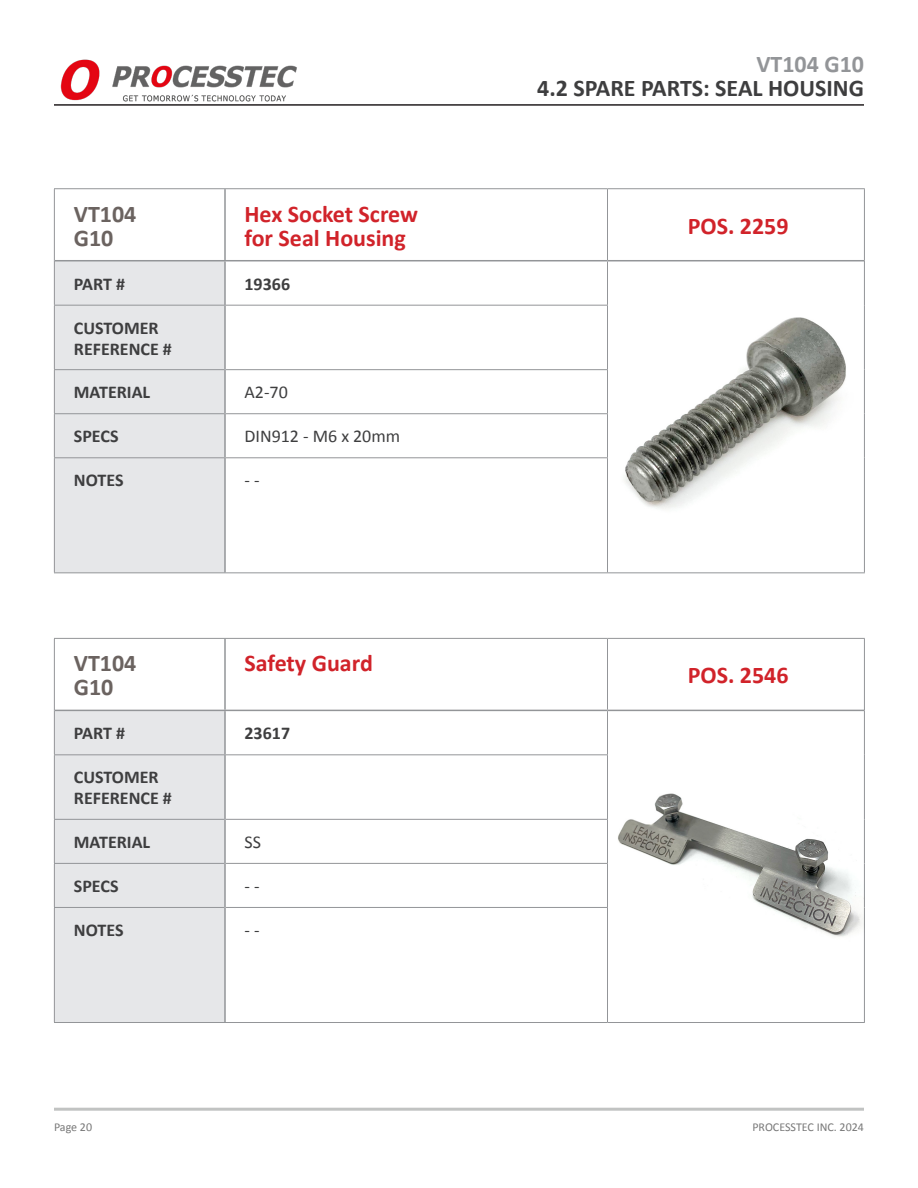
<style>
.page{position:relative;width:918px;height:1188px;background:#fff}
.page>*{position:absolute;margin:0;border:0;box-sizing:border-box;transform-origin:0 0}
.t1{font:700 24px "Calibri";color:#d1232a}
.t2{font:700 24px "Calibri";color:#3e3e3f}
.t3{font:700 24px "Calibri";color:#6b6360}
.t4{font:700 24px "Calibri";color:#939598}
.t5{font:700 18px "Calibri";color:#3e3e3f}
.t6{font:18px "Calibri";color:#3e3e3f}
.t7{font:12px "Calibri";color:#787878}
</style>
<div class="page">
<hr style="left:54px;top:104px;width:810px;height:2px;background:#231f20">
<img style="left:60px;top:59px;width:237px;height:42px">
<hr style="left:54px;top:1108px;width:810px;height:3px;background:#c1c3c2">
<div style="left:55px;top:261px;width:169px;height:311px;background:#e6e7e9"></div>
<hr style="left:54px;top:305px;width:170px;height:1px;background:#939598">
<hr style="left:226px;top:305px;width:382px;height:1px;background:#939598">
<hr style="left:54px;top:369px;width:170px;height:1px;background:#939598">
<hr style="left:226px;top:369px;width:382px;height:1px;background:#939598">
<hr style="left:54px;top:413px;width:170px;height:1px;background:#939598">
<hr style="left:226px;top:413px;width:382px;height:1px;background:#939598">
<hr style="left:54px;top:457px;width:170px;height:1px;background:#939598">
<hr style="left:226px;top:457px;width:382px;height:1px;background:#939598">
<hr style="left:54px;top:572px;width:171px;height:1px;background:#939598">
<hr style="left:225px;top:572px;width:383px;height:1px;background:#939598">
<hr style="left:54px;top:261px;width:1px;height:44px;background:#939598">
<hr style="left:54px;top:306px;width:1px;height:63px;background:#939598">
<hr style="left:54px;top:370px;width:1px;height:43px;background:#939598">
<hr style="left:54px;top:414px;width:1px;height:43px;background:#939598">
<hr style="left:54px;top:458px;width:1px;height:114px;background:#939598">
<hr style="left:225px;top:188px;width:383px;height:1px;background:#939598">
<hr style="left:608px;top:188px;width:257px;height:1px;background:#939598">
<hr style="left:607px;top:189px;width:1px;height:71px;background:#939598">
<hr style="left:864px;top:189px;width:1px;height:72px;background:#939598">
<hr style="left:607px;top:261px;width:1px;height:44px;background:#939598">
<hr style="left:864px;top:261px;width:1px;height:44px;background:#939598">
<hr style="left:607px;top:306px;width:1px;height:63px;background:#939598">
<hr style="left:864px;top:305px;width:1px;height:65px;background:#939598">
<hr style="left:607px;top:370px;width:1px;height:43px;background:#939598">
<hr style="left:864px;top:370px;width:1px;height:44px;background:#939598">
<hr style="left:607px;top:414px;width:1px;height:43px;background:#939598">
<hr style="left:864px;top:414px;width:1px;height:44px;background:#939598">
<hr style="left:607px;top:458px;width:1px;height:114px;background:#939598">
<hr style="left:864px;top:458px;width:1px;height:114px;background:#939598">
<hr style="left:224px;top:261px;width:2px;height:44px;background:#939598">
<hr style="left:224px;top:305px;width:2px;height:65px;background:#939598">
<hr style="left:224px;top:370px;width:2px;height:44px;background:#939598">
<hr style="left:224px;top:414px;width:2px;height:44px;background:#939598">
<hr style="left:224px;top:458px;width:2px;height:114px;background:#939598">
<hr style="left:55px;top:260px;width:170px;height:1px;background:#939598">
<hr style="left:225px;top:260px;width:383px;height:1px;background:#939598">
<hr style="left:608px;top:260px;width:256px;height:1px;background:#939598">
<hr style="left:54px;top:188px;width:171px;height:1px;background:#939598">
<hr style="left:54px;top:189px;width:1px;height:72px;background:#939598">
<hr style="left:224px;top:189px;width:2px;height:71px;background:#939598">
<hr style="left:608px;top:572px;width:257px;height:1px;background:#939598">
<img style="left:624px;top:317px;width:222px;height:192px">
<div style="left:55px;top:711px;width:169px;height:311px;background:#e6e7e9"></div>
<hr style="left:54px;top:754px;width:170px;height:1px;background:#939598">
<hr style="left:226px;top:754px;width:382px;height:1px;background:#939598">
<hr style="left:54px;top:819px;width:170px;height:1px;background:#939598">
<hr style="left:226px;top:819px;width:382px;height:1px;background:#939598">
<hr style="left:54px;top:863px;width:170px;height:1px;background:#939598">
<hr style="left:226px;top:863px;width:382px;height:1px;background:#939598">
<hr style="left:54px;top:907px;width:170px;height:1px;background:#939598">
<hr style="left:226px;top:907px;width:382px;height:1px;background:#939598">
<hr style="left:54px;top:1022px;width:171px;height:1px;background:#939598">
<hr style="left:225px;top:1022px;width:383px;height:1px;background:#939598">
<hr style="left:54px;top:710px;width:1px;height:44px;background:#939598">
<hr style="left:54px;top:755px;width:1px;height:64px;background:#939598">
<hr style="left:54px;top:820px;width:1px;height:43px;background:#939598">
<hr style="left:54px;top:864px;width:1px;height:43px;background:#939598">
<hr style="left:54px;top:908px;width:1px;height:114px;background:#939598">
<hr style="left:225px;top:638px;width:383px;height:1px;background:#939598">
<hr style="left:608px;top:638px;width:257px;height:1px;background:#939598">
<hr style="left:607px;top:639px;width:1px;height:71px;background:#939598">
<hr style="left:864px;top:639px;width:1px;height:71px;background:#939598">
<hr style="left:607px;top:711px;width:1px;height:43px;background:#939598">
<hr style="left:864px;top:710px;width:1px;height:45px;background:#939598">
<hr style="left:607px;top:755px;width:1px;height:64px;background:#939598">
<hr style="left:864px;top:755px;width:1px;height:64px;background:#939598">
<hr style="left:607px;top:820px;width:1px;height:43px;background:#939598">
<hr style="left:864px;top:819px;width:1px;height:44px;background:#939598">
<hr style="left:607px;top:864px;width:1px;height:43px;background:#939598">
<hr style="left:864px;top:863px;width:1px;height:44px;background:#939598">
<hr style="left:607px;top:908px;width:1px;height:114px;background:#939598">
<hr style="left:864px;top:907px;width:1px;height:115px;background:#939598">
<hr style="left:224px;top:711px;width:2px;height:44px;background:#939598">
<hr style="left:224px;top:755px;width:2px;height:64px;background:#939598">
<hr style="left:224px;top:819px;width:2px;height:44px;background:#939598">
<hr style="left:224px;top:863px;width:2px;height:44px;background:#939598">
<hr style="left:224px;top:907px;width:2px;height:115px;background:#939598">
<hr style="left:55px;top:710px;width:170px;height:1px;background:#939598">
<hr style="left:225px;top:710px;width:383px;height:1px;background:#939598">
<hr style="left:608px;top:710px;width:256px;height:1px;background:#939598">
<hr style="left:54px;top:638px;width:171px;height:1px;background:#939598">
<hr style="left:54px;top:639px;width:1px;height:71px;background:#939598">
<hr style="left:224px;top:639px;width:2px;height:71px;background:#939598">
<hr style="left:608px;top:1022px;width:257px;height:1px;background:#939598">
<img style="left:618px;top:793px;width:246px;height:144px">
<p class="t3" style="left:74px;top:197px;width:64px">VT104</p>
<p class="t3" style="left:74px;top:221px;width:41px">G10</p>
<p class="t1" style="left:244px;top:197px;width:175px">Hex Socket Screw</p>
<p class="t1" style="left:244px;top:221px;width:163px">for Seal Housing</p>
<p class="t5" style="left:74px;top:271px;width:53px">PART #</p>
<p class="t5" style="left:244px;top:271px;width:47px">19366</p>
<p class="t5" style="left:74px;top:315px;width:86px">CUSTOMER</p>
<p class="t5" style="left:74px;top:336px;width:100px">REFERENCE #</p>
<p class="t5" style="left:74px;top:379px;width:78px">MATERIAL</p>
<p class="t6" style="left:244px;top:380px;width:45px">A2-70</p>
<p class="t5" style="left:74px;top:424px;width:46px">SPECS</p>
<p class="t6" style="left:244px;top:424px;width:157px">DIN912 - M6 x 20mm</p>
<p class="t5" style="left:74px;top:468px;width:51px">NOTES</p>
<p class="t6" style="left:244px;top:468px;width:17px">- -</p>
<p class="t3" style="left:74px;top:646px;width:64px">VT104</p>
<p class="t3" style="left:74px;top:670px;width:41px">G10</p>
<p class="t1" style="left:244px;top:646px;width:130px">Safety Guard</p>
<p class="t5" style="left:74px;top:721px;width:53px">PART #</p>
<p class="t5" style="left:244px;top:721px;width:47px">23617</p>
<p class="t5" style="left:74px;top:765px;width:86px">CUSTOMER</p>
<p class="t5" style="left:74px;top:786px;width:100px">REFERENCE #</p>
<p class="t5" style="left:74px;top:829px;width:78px">MATERIAL</p>
<p class="t6" style="left:244px;top:829px;width:18px">SS</p>
<p class="t5" style="left:74px;top:873px;width:46px">SPECS</p>
<p class="t6" style="left:244px;top:873px;width:17px">- -</p>
<p class="t5" style="left:74px;top:917px;width:51px">NOTES</p>
<p class="t6" style="left:244px;top:917px;width:17px">- -</p>
<h1 class="t4" style="left:756px;top:47px;width:109px">VT104 G10</h1>
<h1 class="t2" style="left:537px;top:71px;width:328px">4.2 SPARE PARTS: SEAL HOUSING</h1>
<p class="t1" style="left:688px;top:209px;width:102px">POS. 2259</p>
<p class="t1" style="left:688px;top:658px;width:102px">POS. 2546</p>
<p class="t7" style="left:54px;top:1119px;width:40px">Page 20</p>
<p class="t7" style="left:752px;top:1119px;width:113px">PROCESSTEC INC. 2024</p>
</div>
